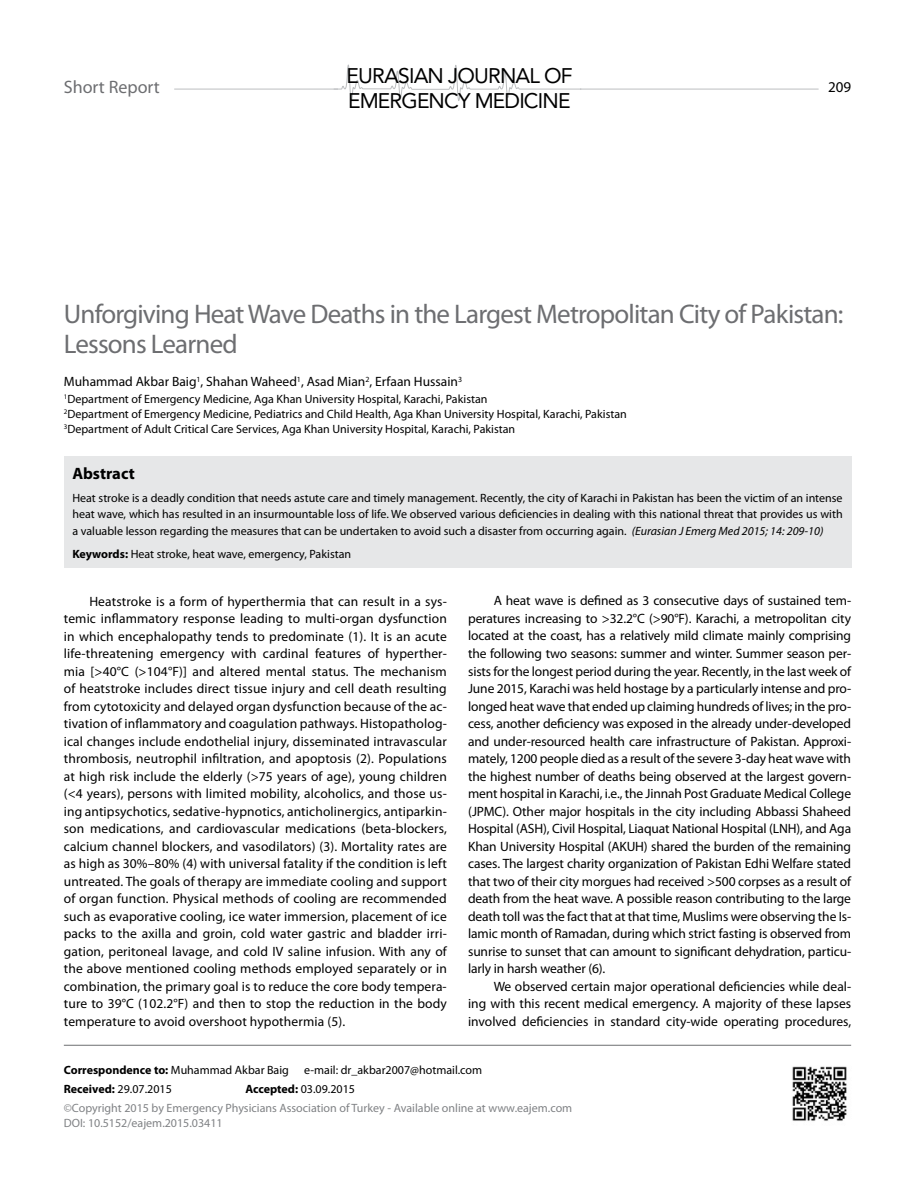
<style>
.page{position:relative;width:915px;height:1191px;background:#fff}
.page>*{position:absolute;margin:0;border:0;box-sizing:border-box;transform-origin:0 0}
.t1{font:27px/30px "Myriad Pro";letter-spacing:-.03em;color:#6d6e71}
.t2{font:21px/24.3px "Avenir LT Std";letter-spacing:-.04em;color:#000}
.t3{font:18px "Myriad Pro";color:#6d6e71}
.t4{font:700 16.5px "Myriad Pro";color:#000}
.t5{font:15px "Myriad Pro";color:#000}
.t6{font:13.5px/17.5px "Myriad Pro";color:#000;text-align:justify}
.t7{font:12px/15px "Myriad Pro";color:#000}
.t8{font:12px/19.2px "Myriad Pro";color:#808285}
.t9{font:700 12px "Myriad Pro";color:#000}
.s1{font-style:italic}
.s2{font-weight:700}
.s3{font-weight:400}
.s4{font-weight:700;color:#000}
.s5{color:#000}
</style>
<div class="page">
<div style="left:64px;top:456px;width:786px;height:112px;background:#e6e7e8"></div>
<hr style="left:64px;top:1044px;width:786px;height:1px;background:#6d6e71">
<img style="left:792px;top:1066px;width:55px;height:55px">
<hr style="left:174px;top:89px;width:644px;height:1px;background:#bcbec0">
<svg style="left:333px;top:64px;width:248px;height:37px"></svg>
<h3 class="t3" style="left:64px;top:76px;width:98px">Short Report</h3>
<h2 class="t2" style="left:346px;top:64px;width:227px">EURASIAN JOURNAL OF<br>EMERGENCY MEDICINE</h2>
<p class="t5" style="left:827px;top:78px;width:25px">209</p>
<h1 class="t1" style="left:64px;top:299px;width:781px">Unforgiving Heat Wave Deaths in the Largest Metropolitan City of Pakistan:<br>Lessons Learned</h1>
<p class="t6" style="left:64px;top:372px;width:399px">Muhammad Akbar Baig<sup>1</sup>, Shahan Waheed<sup>1</sup>, Asad Mian<sup>2</sup>, Erfaan Hussain<sup>3</sup></p>
<p class="t7" style="left:64px;top:391px;width:564px"><sup>1</sup>Department of Emergency Medicine, Aga Khan University Hospital, Karachi, Pakistan<br><sup>2</sup>Department of Emergency Medicine, Pediatrics and Child Health, Aga Khan University Hospital, Karachi, Pakistan<br><sup>3</sup>Department of Adult Critical Care Services, Aga Khan University Hospital, Karachi, Pakistan</p>
<p class="t4" style="left:72px;top:462px;width:64px">Abstract</p>
<p class="t7" style="left:72px;top:489px;width:771px;line-height:16.5px;text-align:justify">Heat stroke is a deadly condition that needs astute care and timely management. Recently, the city of Karachi in Pakistan has been the victim of an intense heat wave, which has resulted in an insurmountable loss of life. We observed various deficiencies in dealing with this national threat that provides us with a valuable lesson regarding the measures that can be undertaken to avoid such a disaster from occurring again. <span class="s1">(Eurasian J Emerg Med 2015; 14: 209-10)</span></p>
<p class="t7" style="left:72px;top:546px;width:280px"><span class="s2">Keywords:</span> Heat stroke, heat wave, emergency, Pakistan</p>
<p class="t6" style="left:64px;top:592px;width:384px;text-indent:26px">Heatstroke is a form of hyperthermia that can result in a sys&shy;temic inflammatory response leading to multi-organ dysfunction in which encephalopathy tends to predominate (1). It is an acute life-threatening emergency with cardinal features of hyperther&shy;mia [&gt;40°C (&gt;104°F)] and altered mental status. The mechanism of heatstroke includes direct tissue injury and cell death resulting from cytotoxicity and delayed organ dysfunction because of the ac&shy;tivation of inflammatory and coagulation pathways. Histopatholog&shy;ical changes include endothelial injury, disseminated intravascular thrombosis, neutrophil infiltration, and apoptosis (2). Populations at high risk include the elderly (&gt;75 years of age), young children (&lt;4 years), persons with limited mobility, alcoholics, and those us&shy;ing antipsychotics, sedative-hypnotics, anticholinergics, antiparkin&shy;son medications, and cardiovascular medications (beta-blockers, calcium channel blockers, and vasodilators) (3). Mortality rates are as high as 30%–80% (4) with universal fatality if the condition is left untreated. The goals of therapy are immediate cooling and support of organ function. Physical methods of cooling are recommended such as evaporative cooling, ice water immersion, placement of ice packs to the axilla and groin, cold water gastric and bladder irri&shy;gation, peritoneal lavage, and cold IV saline infusion. With any of the above mentioned cooling methods employed separately or in combination, the primary goal is to reduce the core body tempera&shy;ture to 39°C (102.2°F) and then to stop the reduction in the body temperature to avoid overshoot hypothermia (5).</p>
<p class="t6" style="left:468px;top:592px;width:384px;text-indent:26px">A heat wave is defined as 3 consecutive days of sustained tem&shy;peratures increasing to &gt;32.2°C (&gt;90°F). Karachi, a metropolitan city located at the coast, has a relatively mild climate mainly comprising the following two seasons: summer and winter. Summer season per&shy;sists for the longest period during the year. Recently, in the last week of June 2015, Karachi was held hostage by a particularly intense and pro&shy;longed heat wave that ended up claiming hundreds of lives; in the pro&shy;cess, another deficiency was exposed in the already under-developed and under-resourced health care infrastructure of Pakistan. Approxi&shy;mately, 1200 people died as a result of the severe 3-day heat wave with the highest number of deaths being observed at the largest govern&shy;ment hospital in Karachi, i.e., the Jinnah Post Graduate Medical College (JPMC). Other major hospitals in the city including Abbassi Shaheed Hospital (ASH), Civil Hospital, Liaquat National Hospital (LNH), and Aga Khan University Hospital (AKUH) shared the burden of the remaining cases. The largest charity organization of Pakistan Edhi Welfare stated that two of their city morgues had received &gt;500 corpses as a result of death from the heat wave. A possible reason contributing to the large death toll was the fact that at that time, Muslims were observing the Is&shy;lamic month of Ramadan, during which strict fasting is observed from sunrise to sunset that can amount to significant dehydration, particu&shy;larly in harsh weather (6).</p>
<p class="t6" style="left:468px;top:977px;width:384px;text-indent:26px">We observed certain major operational deficiencies while deal&shy;ing with this recent medical emergency. A majority of these lapses involved deficiencies in standard city-wide operating procedures,</p>
<p class="t9" style="left:64px;top:1061px;width:226px">Correspondence to: <span class="s3">Muhammad Akbar Baig</span></p>
<p class="t7" style="left:304px;top:1062px;width:179px">e-mail: dr_akbar2007@hotmail.com</p>
<p class="t7" style="left:64px;top:1081px;width:109px"><span class="s2">Received:</span> 29.07.2015</p>
<p class="t8" style="left:64px;top:1079px;width:510px;text-indent:182px"><span class="s4">Accepted:</span> <span class="s5">03.09.2015<br></span>©Copyright 2015 by Emergency Physicians Association of Turkey - Available online at www.eajem.com</p>
<p class="t8" style="left:64px;top:1113px;width:160px">DOI: 10.5152/eajem.2015.03411</p>
</div>
